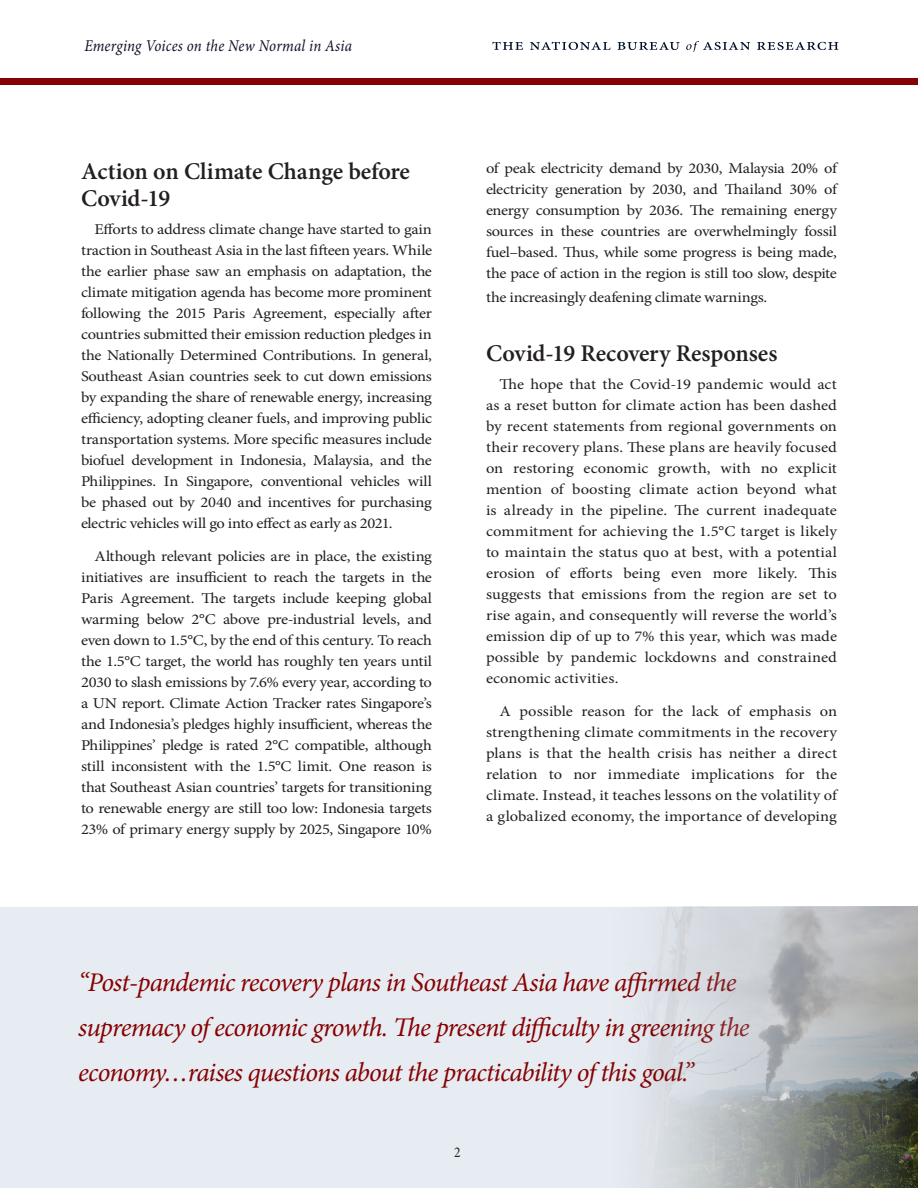
<style>
.page{position:relative;width:918px;height:1188px;background:#fff}
.page>*{position:absolute;margin:0;border:0;box-sizing:border-box;transform-origin:0 0}
.t1{font:italic 27px/45px "Minion Pro";letter-spacing:-.035em;color:#860101}
.t2{font:600 24px/27px "Minion Pro";letter-spacing:-.005em;color:#231f20}
.t3{font:italic 16.5px "Minion Pro";letter-spacing:.01em;color:#0e1128;scale:.9 1}
.t4{font:15px/21px "Minion Pro";letter-spacing:-.01em;color:#231f20;text-align:justify;scale:1.1 1}
.t5{font:15px "Minion Pro";letter-spacing:-.01em;color:#231f20;scale:.9 1}
</style>
<div class="page">
<div style="left:0;top:78px;width:918px;height:7px;background:#860101"></div>
<svg style="left:492px;top:42px;width:31px;height:8px"></svg>
<svg style="left:530px;top:42px;width:81px;height:8px"></svg>
<svg style="left:617px;top:42px;width:63px;height:8px"></svg>
<svg style="left:686px;top:41px;width:64px;height:10px"></svg>
<svg style="left:757px;top:42px;width:81px;height:8px"></svg>
<div style="left:0;top:907px;width:917px;height:281px;background:#e7ecf3"></div>
<img style="left:645px;top:906px;width:273px;height:282px">
<p class="t3" style="left:84px;top:35px;width:299px">Emerging Voices on the New Normal in Asia</p>
<h2 class="t2" style="left:81px;top:159px;width:331px">Action on Climate Change before<br>Covid-19</h2>
<p class="t4" style="left:81px;top:219px;width:321px;text-indent:14px">Efforts to address climate change have started to gain traction in Southeast Asia in the last fifteen years. While the earlier phase saw an emphasis on adaptation, the climate mitigation agenda has become more prominent following the 2015 Paris Agreement, especially after countries submitted their emission reduction pledges in the Nationally Determined Contributions. In general, Southeast Asian countries seek to cut down emissions by expanding the share of renewable energy, increasing efficiency, adopting cleaner fuels, and improving public transportation systems. More specific measures include biofuel development in Indonesia, Malaysia, and the Philippines. In Singapore, conventional vehicles will be phased out by 2040 and incentives for purchasing electric vehicles will go into effect as early as 2021.</p>
<p class="t4" style="left:81px;top:546px;width:321px;text-indent:14px">Although relevant policies are in place, the existing initiatives are insufficient to reach the targets in the Paris Agreement. The targets include keeping global warming below 2°C above pre-industrial levels, and even down to 1.5°C, by the end of this century. To reach the 1.5°C target, the world has roughly ten years until 2030 to slash emissions by 7.6% every year, according to a UN report. Climate Action Tracker rates Singapore’s and Indonesia’s pledges highly insufficient, whereas the Philippines’ pledge is rated 2°C compatible, although still inconsistent with the 1.5°C limit. One reason is that Southeast Asian countries’ targets for transitioning to renewable energy are still too low: Indonesia targets 23% of primary energy supply by 2025, Singapore 10%</p>
<p class="t4" style="left:486px;top:158px;width:321px">of peak electricity demand by 2030, Malaysia 20% of electricity generation by 2030, and Thailand 30% of energy consumption by 2036. The remaining energy sources in these countries are overwhelmingly fossil fuel–based. Thus, while some progress is being made, the pace of action in the region is still too slow, despite</p>
<p class="t4" style="left:486px;top:287px;width:257px">the increasingly deafening climate warnings.</p>
<h2 class="t2" style="left:486px;top:341px;width:293px">Covid-19 Recovery Responses</h2>
<p class="t4" style="left:486px;top:374px;width:321px;text-indent:14px">The hope that the Covid-19 pandemic would act as a reset button for climate action has been dashed by recent statements from regional governments on their recovery plans. These plans are heavily focused on restoring economic growth, with no explicit mention of boosting climate action beyond what is already in the pipeline. The current inadequate commitment for achieving the 1.5°C target is likely to maintain the status quo at best, with a potential erosion of efforts being even more likely. This suggests that emissions from the region are set to rise again, and consequently will reverse the world’s emission dip of up to 7% this year, which was made possible by pandemic lockdowns and constrained economic activities.</p>
<p class="t4" style="left:486px;top:701px;width:321px;text-indent:14px">A possible reason for the lack of emphasis on strengthening climate commitments in the recovery plans is that the health crisis has neither a direct relation to nor immediate implications for the climate. Instead, it teaches lessons on the volatility of a globalized economy, the importance of developing</p>
<h1 class="t1" style="left:78px;top:960px;width:673px">“Post-pandemic recovery plans in Southeast Asia have affirmed the supremacy of economic growth. The present difficulty in greening the economy…raises questions about the practicability of this goal.”</h1>
<p class="t5" style="left:454px;top:1142px;width:9px">2</p>
</div>
